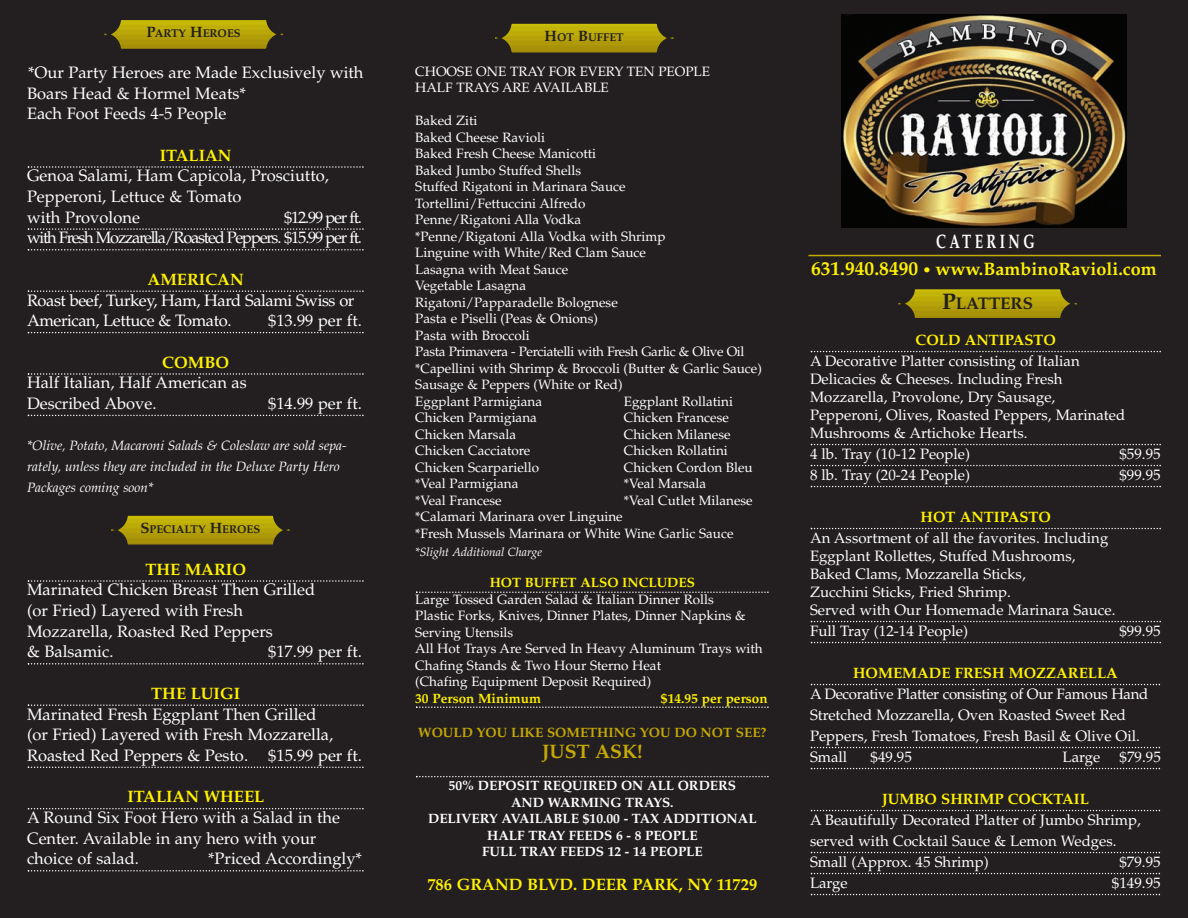
<style>
.page{position:relative;width:1188px;height:918px;background:#231f20}
.page>*{position:absolute;margin:0;border:0;box-sizing:border-box;transform-origin:0 0}
.t1{font:700 19.5px "Palatino";color:#c5a904}
.t2{font:700 19.5px "Palatino";letter-spacing:.25em;color:#fff;scale:.7 1}
.t3{font:700 18px "Palatino";color:#fff101}
.t4{font:700 16.8px "Palatino";color:#231f20}
.t5{font:16.5px/20.7px "Palatino";color:#fff}
.t6{font:700 16.5px "Palatino";color:#fff101}
.t7{font:16.5px/20.7px "Palatino";letter-spacing:-.025em;color:#fff}
.t8{font:16.5px/20.7px "Palatino";letter-spacing:-.075em;color:#fff;text-align:right}
.t9{font:15px/18px "Palatino";color:#fff}
.t10{font:700 15px "Palatino";color:#fff101}
.t11{font:13.5px/16.5px "Palatino";color:#fff}
.t12{font:700 13.5px/16.5px "Palatino";color:#fff;text-align:center}
.t13{font:italic 13.5px/20.7px "Palatino";color:#fff}
.t14{font:700 13.5px "Palatino";color:#fff101}
.t15{font:700 13.5px "Palatino";color:#c5a904}
.t16{font:italic 12px "Palatino";color:#fff}
.t17{font:700 11.25px "Palatino";color:#231f20}
.s1{font-size:15px}
.s2{font-size:19.5px}
.s3{font-size:22.5px}
</style>
<div class="page">
<img style="left:841px;top:15px;width:285px;height:212px">
<svg style="left:416px;top:592px;width:353px;height:1px"></svg>
<svg style="left:416px;top:706px;width:353px;height:2px"></svg>
<svg style="left:416px;top:776px;width:353px;height:1px"></svg>
<svg style="left:811px;top:351px;width:350px;height:1px"></svg>
<svg style="left:811px;top:444px;width:350px;height:1px"></svg>
<svg style="left:811px;top:465px;width:350px;height:1px"></svg>
<svg style="left:811px;top:486px;width:350px;height:1px"></svg>
<svg style="left:811px;top:528px;width:350px;height:1px"></svg>
<svg style="left:811px;top:621px;width:350px;height:1px"></svg>
<svg style="left:811px;top:642px;width:350px;height:1px"></svg>
<svg style="left:811px;top:684px;width:349px;height:1px"></svg>
<svg style="left:811px;top:747px;width:349px;height:1px"></svg>
<svg style="left:811px;top:768px;width:349px;height:1px"></svg>
<svg style="left:811px;top:810px;width:349px;height:1px"></svg>
<svg style="left:811px;top:852px;width:349px;height:1px"></svg>
<svg style="left:811px;top:873px;width:349px;height:1px"></svg>
<svg style="left:811px;top:894px;width:349px;height:1px"></svg>
<svg style="left:898px;top:289px;width:179px;height:29px;background:#9d8d0b"></svg>
<svg style="left:104px;top:20px;width:179px;height:29px;background:#9d8d0b"></svg>
<svg style="left:495px;top:23px;width:179px;height:30px;background:#99890c"></svg>
<svg style="left:28px;top:166px;width:336px;height:2px"></svg>
<svg style="left:28px;top:228px;width:336px;height:2px"></svg>
<svg style="left:28px;top:249px;width:336px;height:2px"></svg>
<svg style="left:28px;top:290px;width:336px;height:2px"></svg>
<svg style="left:28px;top:332px;width:336px;height:1px"></svg>
<svg style="left:28px;top:373px;width:336px;height:2px"></svg>
<svg style="left:28px;top:415px;width:336px;height:1px"></svg>
<svg style="left:28px;top:580px;width:336px;height:2px"></svg>
<svg style="left:28px;top:663px;width:336px;height:2px"></svg>
<svg style="left:28px;top:704px;width:336px;height:2px"></svg>
<svg style="left:28px;top:767px;width:336px;height:1px"></svg>
<svg style="left:28px;top:808px;width:336px;height:1px"></svg>
<svg style="left:28px;top:870px;width:336px;height:2px"></svg>
<hr style="left:808px;top:255px;width:353px;height:1px;background:#c5a904">
<svg style="left:111px;top:515px;width:179px;height:30px;background:#99890c"></svg>
<p class="t17" style="left:146px;top:29px;width:96px"><span class="s1">P</span>ARTY <span class="s1">H</span>EROES</p>
<p class="t17" style="left:545px;top:33px;width:81px"><span class="s1">H</span>OT <span class="s1">B</span>UFFET</p>
<p class="t5" style="left:27px;top:64px;width:338px">*Our Party Heroes are Made Exclusively with<br>Boars Head &amp; Hormel Meats*<br>Each Foot Feeds 4-5 People</p>
<p class="t6" style="left:160px;top:149px;width:73px">ITALIAN</p>
<p class="t5" style="left:27px;top:167px;width:303px">Genoa Salami, Ham Capicola, Prosciutto,<br>Pepperoni, Lettuce &amp; Tomato<br>with Provolone</p>
<p class="t11" style="left:415px;top:64px;width:296px">CHOOSE ONE TRAY FOR EVERY TEN PEOPLE<br>HALF TRAYS ARE AVAILABLE</p>
<p class="t11" style="left:415px;top:114px;width:348px">Baked Ziti<br>Baked Cheese Ravioli<br>Baked Fresh Cheese Manicotti<br>Baked Jumbo Stuffed Shells<br>Stuffed Rigatoni in Marinara Sauce<br>Tortellini/Fettuccini Alfredo<br>Penne/Rigatoni Alla Vodka<br>*Penne/Rigatoni Alla Vodka with Shrimp<br>Linguine with White/Red Clam Sauce<br>Lasagna with Meat Sauce<br>Vegetable Lasagna<br>Rigatoni/Papparadelle Bolognese<br>Pasta e Piselli (Peas &amp; Onions)<br>Pasta with Broccoli<br>Pasta Primavera - Perciatelli with Fresh Garlic &amp; Olive Oil *Capellini with Shrimp &amp; Broccoli (Butter &amp; Garlic Sauce)<br>Sausage &amp; Peppers (White or Red)<br>Eggplant Parmigiana</p>
<p class="t8" style="left:27px;top:209px;width:336px">$12.99 per ft.<br>with Fresh Mozzarella/Roasted Peppers. $15.99 per ft.</p>
<p class="t6" style="left:148px;top:273px;width:98px">AMERICAN</p>
<p class="t7" style="left:27px;top:291px;width:329px">Roast beef, Turkey, Ham, Hard Salami Swiss or<br>American, Lettuce &amp; Tomato.</p>
<p class="t5" style="left:268px;top:312px;width:95px">$13.99 per ft.</p>
<p class="t6" style="left:162px;top:356px;width:68px">COMBO</p>
<p class="t5" style="left:27px;top:374px;width:221px">Half Italian, Half American as<br>Described Above.</p>
<p class="t11" style="left:624px;top:394px;width:111px">Eggplant Rollatini</p>
<p class="t5" style="left:268px;top:395px;width:95px">$14.99 per ft.</p>
<p class="t13" style="left:27px;top:437px;width:321px">*Olive, Potato, Macaroni Salads &amp; Coleslaw are sold sepa&shy;rately, unless they are included in the Deluxe Party Hero<br>Packages coming soon*</p>
<p class="t11" style="left:415px;top:411px;width:123px">Chicken Parmigiana</p>
<p class="t11" style="left:624px;top:411px;width:106px">Chicken Francese</p>
<p class="t11" style="left:415px;top:427px;width:102px">Chicken Marsala</p>
<p class="t11" style="left:624px;top:427px;width:108px">Chicken Milanese</p>
<p class="t11" style="left:415px;top:444px;width:117px">Chicken Cacciatore</p>
<p class="t11" style="left:624px;top:444px;width:106px">Chicken Rollatini</p>
<p class="t11" style="left:415px;top:460px;width:125px">Chicken Scarpariello</p>
<p class="t11" style="left:624px;top:460px;width:130px">Chicken Cordon Bleu</p>
<p class="t11" style="left:415px;top:477px;width:105px">*Veal Parmigiana</p>
<p class="t11" style="left:624px;top:477px;width:84px">*Veal Marsala</p>
<p class="t11" style="left:415px;top:493px;width:88px">*Veal Francese</p>
<p class="t11" style="left:624px;top:493px;width:130px">*Veal Cutlet Milanese</p>
<p class="t11" style="left:415px;top:510px;width:320px">*Calamari Marinara over Linguine<br>*Fresh Mussels Marinara or White Wine Garlic Sauce</p>
<p class="t16" style="left:415px;top:547px;width:129px">*Slight Additional Charge</p>
<p class="t14" style="left:490px;top:577px;width:207px">HOT BUFFET ALSO INCLUDES</p>
<p class="t11" style="left:415px;top:592px;width:349px">Large Tossed Garden Salad &amp; Italian Dinner Rolls<br>Plastic Forks, Knives, Dinner Plates, Dinner Napkins &amp; Serving Utensils<br>All Hot Trays Are Served In Heavy Aluminum Trays with Chafing Stands &amp; Two Hour Sterno Heat<br>(Chafing Equipment Deposit Required)</p>
<p class="t14" style="left:415px;top:693px;width:127px">30 Person Minimum</p>
<p class="t14" style="left:661px;top:693px;width:108px">$14.95 per person</p>
<p class="t15" style="left:418px;top:728px;width:350px">WOULD YOU LIKE SOMETHING YOU DO NOT SEE?</p>
<h1 class="t1" style="left:542px;top:744px;width:102px">JUST ASK!</h1>
<p class="t12" style="left:428px;top:779px;width:330px">50% DEPOSIT REQUIRED ON ALL ORDERS<br>AND WARMING TRAYS.<br>DELIVERY AVAILABLE $10.00 - TAX ADDITIONAL<br>HALF TRAY FEEDS 6 - 8 PEOPLE<br>FULL TRAY FEEDS 12 - 14 PEOPLE</p>
<p class="t6" style="left:427px;top:878px;width:332px">786 GRAND BLVD. DEER PARK, NY 11729</p>
<p class="t17" style="left:140px;top:525px;width:121px"><span class="s1">S</span>PECIALTY <span class="s1">H</span>EROES</p>
<p class="t6" style="left:145px;top:563px;width:102px">THE MARIO</p>
<p class="t5" style="left:27px;top:581px;width:290px">Marinated Chicken Breast Then Grilled (or Fried) Layered with Fresh<br>Mozzarella, Roasted Red Peppers<br>&amp; Balsamic.</p>
<p class="t5" style="left:268px;top:643px;width:95px">$17.99 per ft.</p>
<p class="t6" style="left:151px;top:687px;width:90px">THE LUIGI</p>
<p class="t5" style="left:27px;top:705px;width:336px">Marinated Fresh Eggplant Then Grilled<br>(or Fried) Layered with Fresh Mozzarella,<br>Roasted Red Peppers &amp; Pesto. $15.99 per ft.</p>
<p class="t6" style="left:127px;top:790px;width:138px">ITALIAN WHEEL</p>
<p class="t5" style="left:27px;top:809px;width:314px">A Round Six Foot Hero with a Salad in the<br>Center. Available in any hero with your choice of salad.</p>
<p class="t5" style="left:208px;top:850px;width:155px">*Priced Accordingly*</p>
<h1 class="t2" style="left:936px;top:234px;width:142px">CATERING</h1>
<h2 class="t3" style="left:811px;top:262px;width:347px"><span class="s2">631.940.8490</span> <span class="s1">•</span> www.BambinoRavioli.com</h2>
<p class="t4" style="left:942px;top:297px;width:92px"><span class="s3">P</span>LATTERS</p>
<p class="t10" style="left:916px;top:334px;width:142px">COLD ANTIPASTO</p>
<p class="t9" style="left:810px;top:354px;width:317px">A Decorative Platter consisting of Italian Delicacies &amp; Cheeses. Including Fresh Mozzarella, Provolone, Dry Sausage, Pepperoni, Olives, Roasted Peppers, Marinated Mushrooms &amp; Artichoke Hearts.</p>
<p class="t9" style="left:810px;top:447px;width:162px">4 lb. Tray (10-12 People)</p>
<p class="t9" style="left:1119px;top:447px;width:43px">$59.95</p>
<p class="t9" style="left:810px;top:468px;width:162px">8 lb. Tray (20-24 People)</p>
<p class="t9" style="left:1119px;top:468px;width:43px">$99.95</p>
<p class="t10" style="left:921px;top:511px;width:132px">HOT ANTIPASTO</p>
<p class="t9" style="left:810px;top:531px;width:307px">An Assortment of all the favorites. Including Eggplant Rollettes, Stuffed Mushrooms, Baked Clams, Mozzarella Sticks,<br>Zucchini Sticks, Fried Shrimp.<br>Served with Our Homemade Marinara Sauce.</p>
<p class="t9" style="left:810px;top:624px;width:160px">Full Tray (12-14 People)</p>
<p class="t9" style="left:1119px;top:624px;width:43px">$99.95</p>
<p class="t10" style="left:853px;top:667px;width:266px">HOMEMADE FRESH MOZZARELLA</p>
<p class="t9" style="left:810px;top:685px;width:340px;line-height:21px">A Decorative Platter consisting of Our Famous Hand Stretched Mozzarella, Oven Roasted Sweet Red Peppers, Fresh Tomatoes, Fresh Basil &amp; Olive Oil.<br>Small</p>
<p class="t9" style="left:871px;top:750px;width:43px">$49.95</p>
<p class="t9" style="left:1063px;top:750px;width:39px">Large</p>
<p class="t9" style="left:1120px;top:750px;width:43px">$79.95</p>
<p class="t10" style="left:882px;top:793px;width:208px">JUMBO SHRIMP COCKTAIL</p>
<p class="t9" style="left:810px;top:811px;width:332px;line-height:21px">A Beautifully Decorated Platter of Jumbo Shrimp, served with Cocktail Sauce &amp; Lemon Wedges.<br>Small (Approx. 45 Shrimp)</p>
<p class="t9" style="left:1119px;top:855px;width:43px">$79.95</p>
<p class="t9" style="left:810px;top:876px;width:39px">Large</p>
<p class="t9" style="left:1112px;top:876px;width:50px">$149.95</p>
</div>
